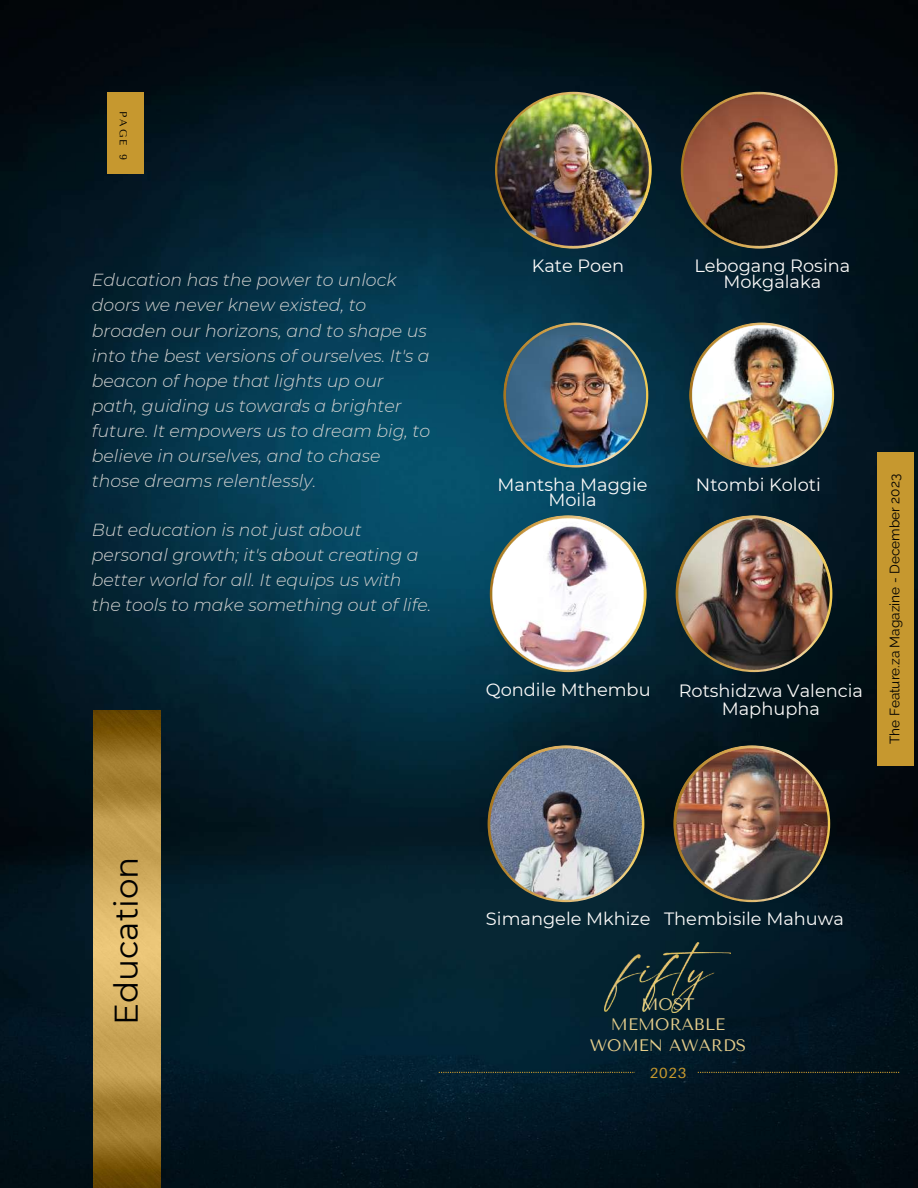
<style>
.page{position:relative;width:918px;height:1188px;background:#fff}
.page>*{position:absolute;margin:0;border:0;box-sizing:border-box;transform-origin:0 0}
.t1{font:32.7px "Montserrat";color:#000}
.t2{font:17.85px/15.8px "Montserrat";color:#fbfaf9;text-align:center}
.t3{font:italic 300 17.4px/25px "Montserrat";color:#d2d2d0}
.t4{font:16.65px/20.7px "Tenor Sans";letter-spacing:.005em;color:#e5cd8b;text-align:center}
.t5{font:14.7px "Aileron";color:#c6982f}
.t6{font:13.65px "Raleway";color:#000}
.t7{font:10.2px "Tenor Sans";color:#000}
</style>
<div class="page">
<img style="left:0;top:0;width:918px;height:1188px">
<img style="left:94px;top:710px;width:66px;height:478px">
<img style="left:673px;top:745px;width:157px;height:157px">
<img style="left:689px;top:323px;width:145px;height:145px">
<img style="left:681px;top:92px;width:157px;height:157px">
<img style="left:676px;top:515px;width:156px;height:157px">
<img style="left:488px;top:745px;width:156px;height:157px">
<img style="left:503px;top:323px;width:145px;height:145px">
<img style="left:495px;top:92px;width:157px;height:157px">
<img style="left:490px;top:515px;width:157px;height:157px">
<img style="left:605px;top:943px;width:126px;height:69px">
<svg style="left:439px;top:1072px;width:196px;height:1px"></svg>
<svg style="left:698px;top:1072px;width:201px;height:1px"></svg>
<div style="left:877px;top:453px;width:37px;height:313px;background:#c6982f"></div>
<div style="left:108px;top:92px;width:35px;height:82px;background:#c6982f"></div>
<p class="t7" style="left:129px;top:111px;width:50px;rotate:90deg">PAGE 9</p>
<p class="t3" style="left:92px;top:268px;width:340px">Education has the power to unlock doors we never knew existed, to broaden our horizons, and to shape us into the best versions of ourselves. It's a beacon of hope that lights up our path, guiding us towards a brighter future. It empowers us to dream big, to believe in ourselves, and to chase those dreams relentlessly.</p>
<p class="t3" style="left:92px;top:517px;width:341px">But education is not just about personal growth; it's about creating a better world for all. It equips us with the tools to make something out of life.</p>
<h1 class="t1" style="left:106px;top:1025px;width:170px;rotate:-90deg">Education</h1>
<p class="t2" style="left:532px;top:258px;width:94px">Kate Poen</p>
<p class="t2" style="left:694px;top:258px;width:157px">Lebogang Rosina<br>Mokgalaka</p>
<p class="t2" style="left:498px;top:476px;width:151px">Mantsha Maggie<br>Moila</p>
<p class="t2" style="left:696px;top:476px;width:126px">Ntombi Koloti</p>
<p class="t2" style="left:486px;top:682px;width:166px">Qondile Mthembu</p>
<p class="t2" style="left:679px;top:681px;width:186px;line-height:18px">Rotshidzwa Valencia<br>Maphupha</p>
<p class="t6" style="left:887px;top:744px;width:272px;rotate:-90deg">The Feature.za Magazine - December 2023</p>
<p class="t2" style="left:486px;top:910px;width:166px">Simangele Mkhize</p>
<p class="t2" style="left:664px;top:910px;width:181px">Thembisile Mahuwa</p>
<p class="t4" style="left:590px;top:994px;width:158px">MOST<br>MEMORABLE<br>WOMEN AWARDS</p>
<p class="t5" style="left:650px;top:1063px;width:38px">2023</p>
</div>
